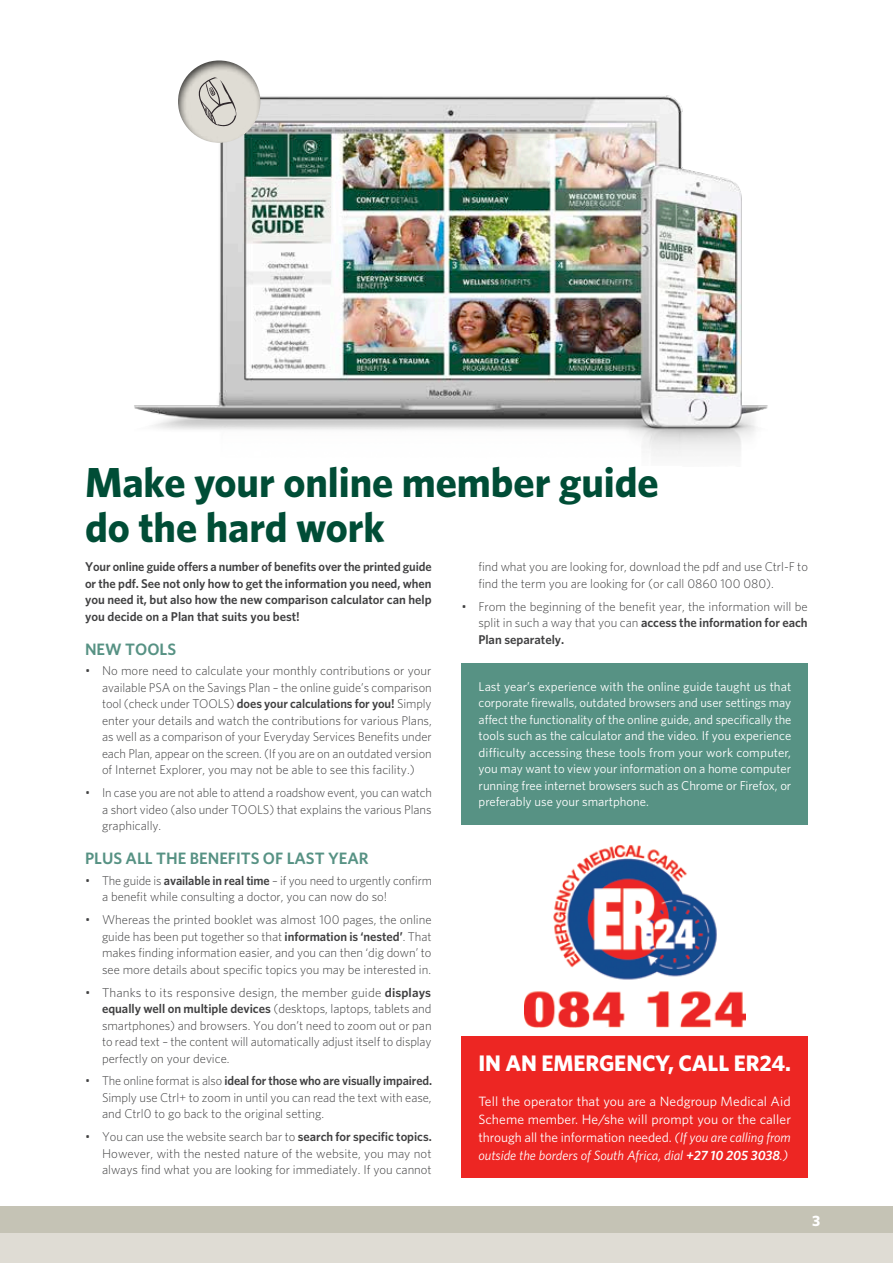
<style>
.page{position:relative;width:893px;height:1263px;background:#fff}
.page>*{position:absolute;margin:0;border:0;box-sizing:border-box;transform-origin:0 0}
.t1{font:700 42px/45px "Whitney";color:#004d36}
.t2{font:700 22.5px "Whitney";color:#fff}
.t3{font:600 16.5px "Whitney";color:#579284}
.t4{font:700 15px "Whitney";color:#fff}
.t5{font:13.5px/18px "Whitney";letter-spacing:-.005em;color:#fff;text-align:justify}
.t6{font:300 12.75px/16.5px "Whitney";color:#404041;text-align:justify}
.t7{font:12.75px/16.5px "Whitney";color:#fff;text-align:justify}
.t8{font:600 12.75px/16.5px "Whitney";color:#404041;text-align:justify}
.s1{font-weight:600}
.s2{font-style:italic}
.s3{font-weight:600;font-style:italic}
</style>
<div class="page">
<div style="left:0;top:1206px;width:893px;height:30px;background:#c5c3b5"></div>
<div style="left:0;top:1234px;width:893px;height:29px;background:#dfdcd4"></div>
<div style="left:462px;top:663px;width:346px;height:162px;background:#579284"></div>
<img style="left:134px;top:95px;width:634px;height:361px">
<div style="left:177px;top:58px;width:86px;height:86px;background:#000;opacity:.75"></div>
<svg style="left:195px;top:77px;width:41px;height:50px;background:#c5c1bb"></svg>
<div style="left:461px;top:1036px;width:347px;height:142px;background:#ed2623"></div>
<img style="left:524px;top:845px;width:221px;height:183px">
<h1 class="t1" style="left:85px;top:459px;width:575px">Make your online member guide do the hard work</h1>
<p class="t8" style="left:85px;top:558px;width:348px">Your online guide offers a number of benefits over the printed guide or the pdf. See not only how to get the information you need, when you need it, but also how the new comparison calculator can help you decide on a Plan that suits you best!</p>
<p class="t3" style="left:85px;top:638px;width:52px">New tools</p>
<p class="t6" style="left:102px;top:662px;width:331px;text-indent:-17px">• No more need to calculate your monthly contributions or your available PSA on the Savings Plan – the online guide’s comparison tool (check under TOOLS) <span class="s1">does your calculations for you!</span> Simply enter your details and watch the contributions for various Plans, as well as a comparison of your Everyday Services Benefits under each Plan, appear on the screen. (If you are on an outdated version of Internet Explorer, you may not be able to see this facility.)</p>
<p class="t6" style="left:102px;top:784px;width:331px;text-indent:-17px">• In case you are not able to attend a roadshow event, you can watch a short video (also under TOOLS) that explains the various Plans graphically.</p>
<p class="t3" style="left:85px;top:847px;width:51px">Plus all</p>
<p class="t3" style="left:156px;top:847px;width:141px">the benefits of last</p>
<p class="t3" style="left:328px;top:847px;width:12px">year</p>
<p class="t6" style="left:102px;top:872px;width:331px;text-indent:-17px">• The guide is <span class="s1">available in real time</span> – if you need to urgently confirm a benefit while consulting a doctor, you can now do so!</p>
<p class="t6" style="left:102px;top:911px;width:331px;text-indent:-17px">• Whereas the printed booklet was almost 100 pages, the online guide has been put together so that <span class="s1">information is ‘nested’</span>. That makes finding information easier, and you can then ‘dig down’ to see more details about specific topics you may be interested in.</p>
<p class="t6" style="left:102px;top:983px;width:331px;text-indent:-17px">• Thanks to its responsive design, the member guide <span class="s1">displays equally well on multiple devices</span> (desktops, laptops, tablets and smartphones) and browsers. You don’t need to zoom out or pan to read text – the content will automatically adjust itself to display perfectly on your device.</p>
<p class="t6" style="left:102px;top:1072px;width:331px;text-indent:-17px">• The online format is also <span class="s1">ideal for those who are visually impaired.<br></span>Simply use Ctrl+ to zoom in until you can read the text with ease, and Ctrl0 to go back to the original setting.</p>
<p class="t6" style="left:102px;top:1128px;width:331px;text-indent:-17px">• You can use the website search bar to <span class="s1">search for specific topics.<br></span>However, with the nested nature of the website, you may not always find what you are looking for immediately. If you cannot</p>
<p class="t6" style="left:478px;top:558px;width:331px">find what you are looking for, download the pdf and use Ctrl-F to find the term you are looking for (or call 0860 100 080).</p>
<p class="t6" style="left:478px;top:598px;width:331px;text-indent:-17px">• From the beginning of the benefit year, the information will be split in such a way that you can <span class="s1">access the information for each Plan separately.</span></p>
<p class="t7" style="left:479px;top:678px;width:314px">Last year’s experience with the online guide taught us that corporate firewalls, outdated browsers and user settings may affect the functionality of the online guide, and specifically the tools such as the calculator and the video. If you experience difficulty accessing these tools from your work computer, you may want to view your information on a home computer running free internet browsers such as Chrome or Firefox, or preferably use your smartphone.</p>
<h2 class="t2" style="left:478px;top:1048px;width:78px">In an eme</h2>
<h2 class="t2" style="left:585px;top:1048px;width:207px">rgency, call ER24.</h2>
<p class="t5" style="left:478px;top:1092px;width:314px">Tell the operator that you are a Nedgroup Medical Aid Scheme member. He/she will prompt you or the caller through all the information needed. <span class="s2">(If you are calling from outside the borders of South Africa, dial</span> <span class="s3">+27 10 205 3038</span><span class="s2">.)</span></p>
<p class="t4" style="left:812px;top:1211px;width:10px">3</p>
</div>
